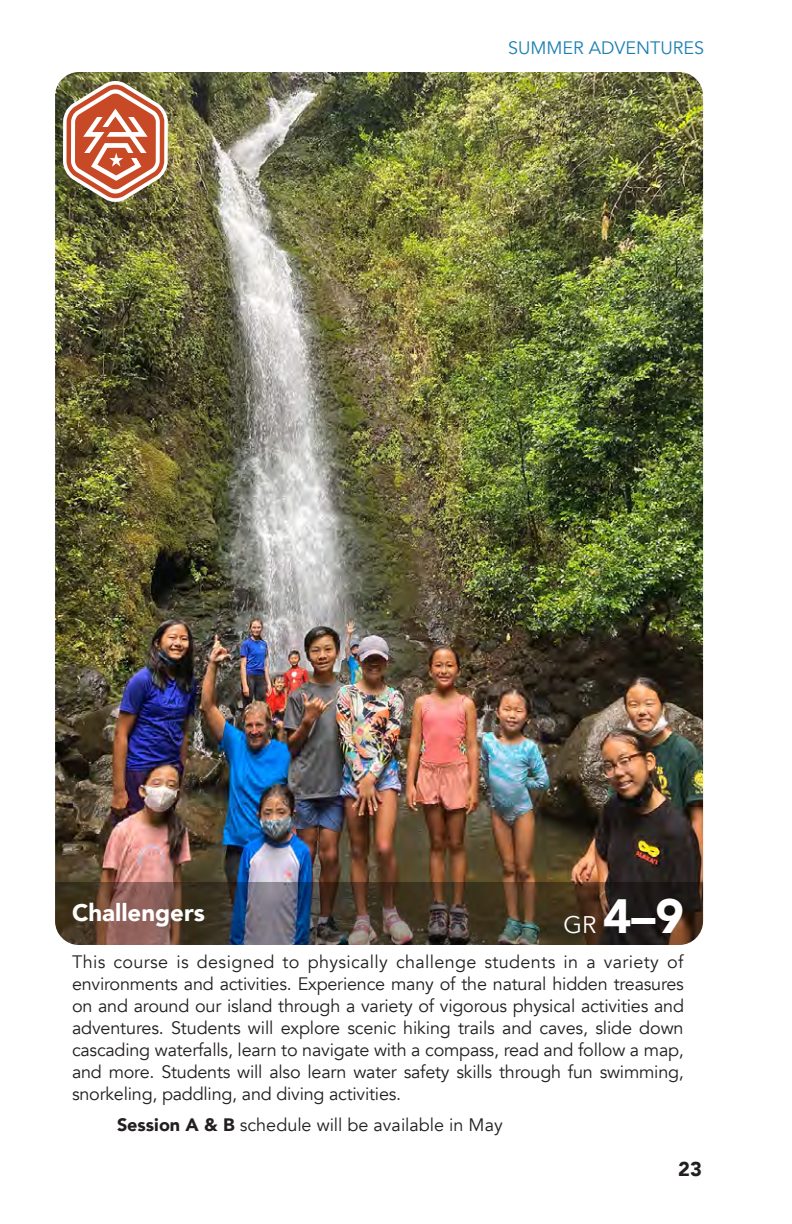
<style>
.page{position:relative;width:792px;height:1224px;background:#fff}
.page>*{position:absolute;margin:0;border:0;box-sizing:border-box;transform-origin:0 0}
.t1{font:900 48px "Avenir";color:#fff}
.t2{font:900 24px "Avenir";color:#fff}
.t3{font:900 20px "Avenir";color:#231f20}
.Body-Gotham_8_11{font:18px/22px "Avenir";letter-spacing:-.01em;color:#231f20;text-align:justify}
.t4{font:18px "Avenir";color:#1e80b1}
.s1{font-weight:400;font-size:24px}
.s2{font-weight:900}
</style>
<div class="page">
<img style="left:55px;top:72px;width:648px;height:810px">
<svg style="left:63px;top:81px;width:105px;height:121px"></svg>
<img style="left:55px;top:882px;width:648px;height:63px">
<p class="t4" style="left:508px;top:37px;width:198px">SUMMER ADVENTURES</p>
<p class="t2" style="left:72px;top:892px;width:134px">Challengers</p>
<p class="t1" style="left:564px;top:875px;width:122px"><span class="s1">GR</span> 4–9</p>
<p class="Body-Gotham_8_11" style="left:72px;top:951px;width:613px">This course is designed to physically challenge students in a variety of environments and activities. Experience many of the natural hidden treasures on and around our island through a variety of vigorous physical activities and adventures. Students will explore scenic hiking trails and caves, slide down cascading waterfalls, learn to navigate with a compass, read and follow a map, and more. Students will also learn water safety skills through fun swimming, snorkeling, paddling, and diving activities.</p>
<p class="Body-Gotham_8_11" style="left:117px;top:1114px;width:387px"><span class="s2">Session A &amp; B</span> schedule will be available in May</p>
<p class="t3" style="left:678px;top:1152px;width:25px">23</p>
</div>
